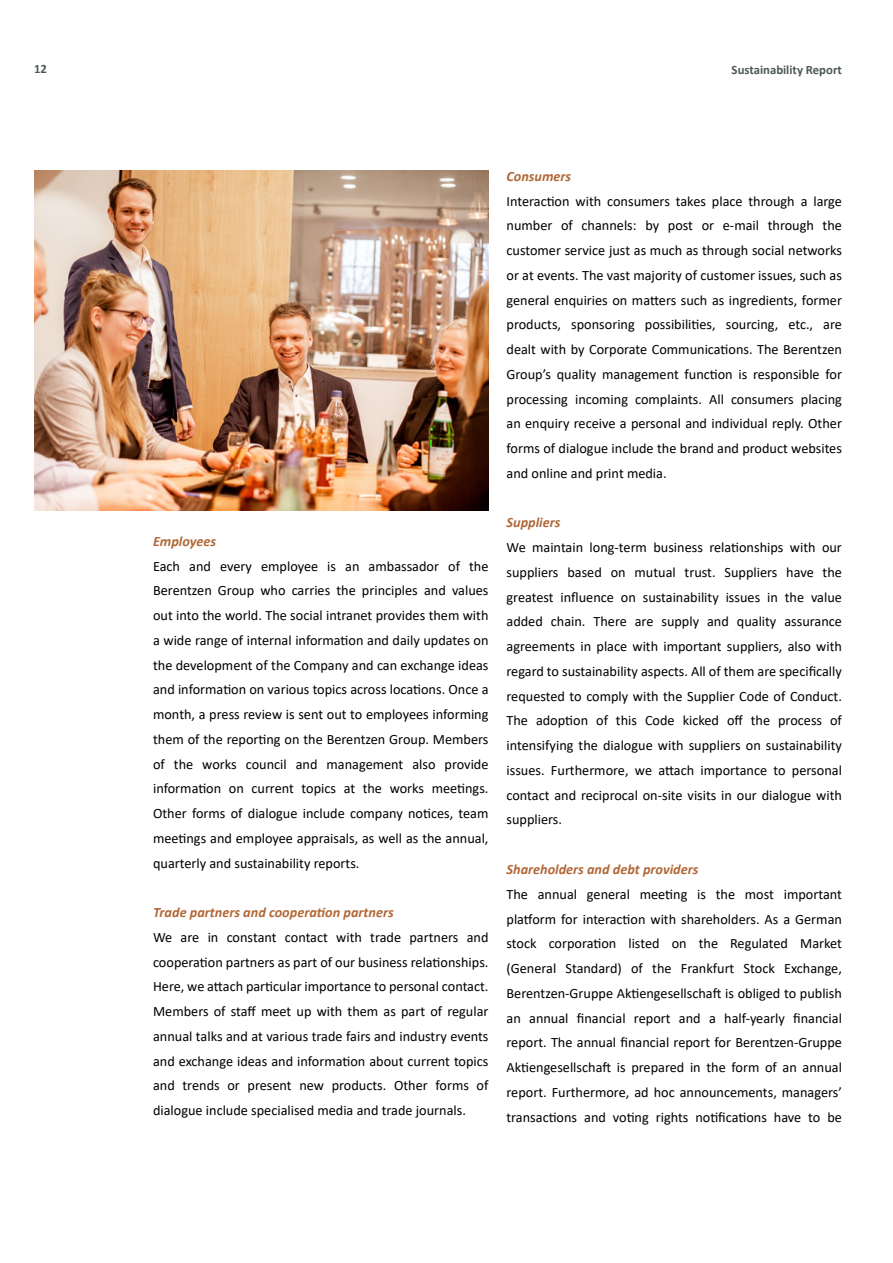
<style>
.page{position:relative;width:893px;height:1263px;background:#fff}
.page>*{position:absolute;margin:0;border:0;box-sizing:border-box;transform-origin:0 0}
.t1{font:14.25px/24.8px "Calibri";color:#000;text-align:justify}
.t2{font:italic 700 14.25px "Calibri";color:#b16736}
.t3{font:700 12.75px "Calibri";color:#4e5859}
</style>
<div class="page">
<img style="left:34px;top:170px;width:454px;height:340px">
<p class="t3" style="left:34px;top:60px;width:14px">12</p>
<p class="t3" style="left:732px;top:60px;width:112px">Sustainability Report</p>
<p class="t2" style="left:153px;top:531px;width:65px">Employees</p>
<p class="t1" style="left:153px;top:553px;width:337px">Each and every employee is an ambassador of the Berentzen Group who carries the principles and values out into the world. The social intranet provides them with a wide range of internal information and daily updates on the development of the Company and can exchange ideas and information on various topics across locations. Once a month, a press review is sent out to employees informing them of the reporting on the Berentzen Group. Members of the works council and management also provide information on current topics at the works meetings.<br>Other forms of dialogue include company notices, team meetings and employee appraisals, as well as the annual, quarterly and sustainability reports.</p>
<p class="t2" style="left:153px;top:902px;width:242px">Trade partners and cooperation partners</p>
<p class="t1" style="left:153px;top:924px;width:337px">We are in constant contact with trade partners and cooperation partners as part of our business relationships.<br>Here, we attach particular importance to personal contact.<br>Members of staff meet up with them as part of regular annual talks and at various trade fairs and industry events and exchange ideas and information about current topics and trends or present new products. Other forms of dialogue include specialised media and trade journals.</p>
<p class="t2" style="left:506px;top:166px;width:66px">Consumers</p>
<p class="t1" style="left:506px;top:188px;width:337px">Interaction with consumers takes place through a large number of channels: by post or e-mail through the customer service just as much as through social networks or at events. The vast majority of customer issues, such as general enquiries on matters such as ingredients, former products, sponsoring possibilities, sourcing, etc., are dealt with by Corporate Communications. The Berentzen Group’s quality management function is responsible for processing incoming complaints. All consumers placing an enquiry receive a personal and individual reply. Other forms of dialogue include the brand and product websites and online and print media.</p>
<p class="t2" style="left:506px;top:513px;width:55px">Suppliers</p>
<p class="t1" style="left:506px;top:535px;width:337px">We maintain long-term business relationships with our suppliers based on mutual trust. Suppliers have the greatest influence on sustainability issues in the value added chain. There are supply and quality assurance agreements in place with important suppliers, also with regard to sustainability aspects. All of them are specifically requested to comply with the Supplier Code of Conduct.<br>The adoption of this Code kicked off the process of intensifying the dialogue with suppliers on sustainability issues. Furthermore, we attach importance to personal contact and reciprocal on-site visits in our dialogue with suppliers.</p>
<p class="t2" style="left:506px;top:859px;width:193px">Shareholders and debt providers</p>
<p class="t1" style="left:506px;top:881px;width:337px">The annual general meeting is the most important platform for interaction with shareholders. As a German stock corporation listed on the Regulated Market (General Standard) of the Frankfurt Stock Exchange, Berentzen-Gruppe Aktiengesellschaft is obliged to publish an annual financial report and a half-yearly financial report. The annual financial report for Berentzen-Gruppe Aktiengesellschaft is prepared in the form of an annual report. Furthermore, ad hoc announcements, managers’ transactions and voting rights notifications have to be</p>
</div>
